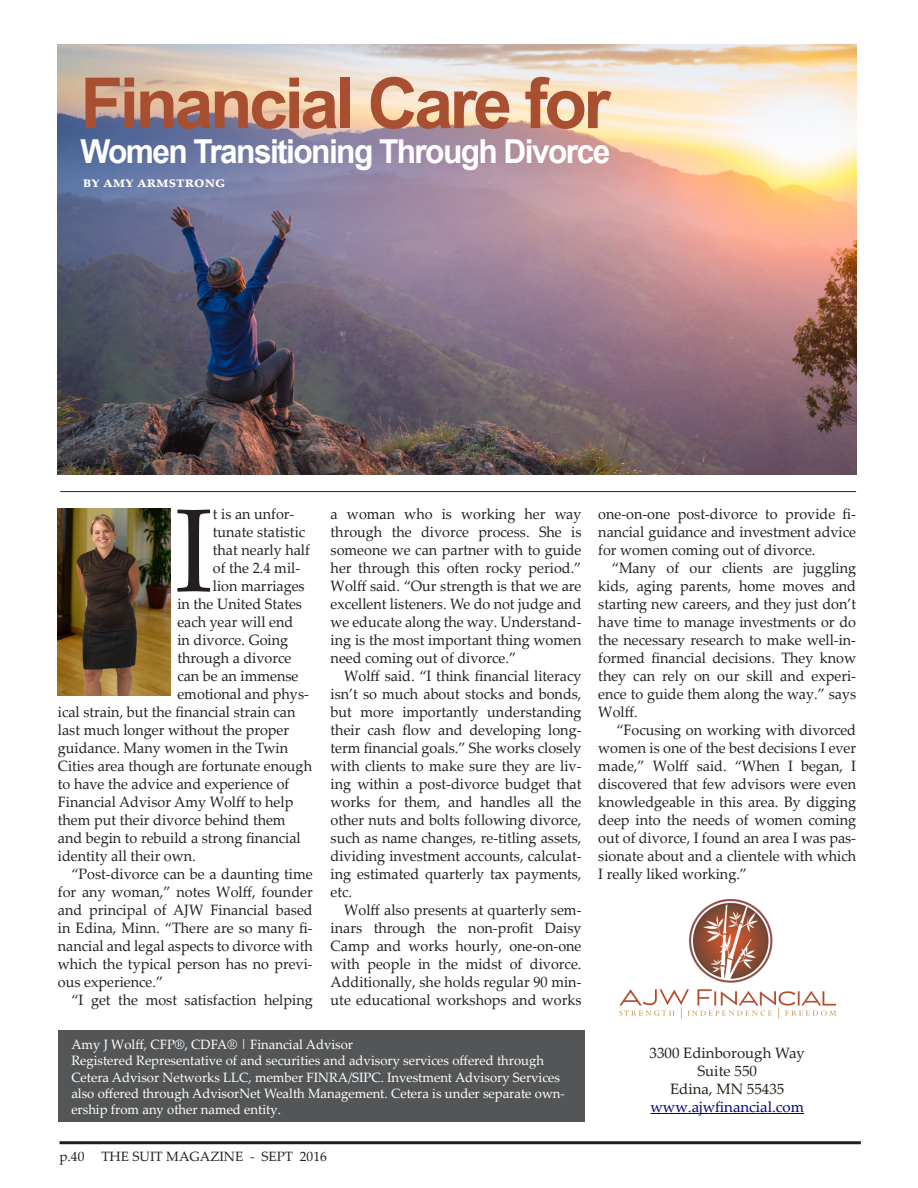
<style>
.page{position:relative;width:918px;height:1188px;background:#fff}
.page>*{position:absolute;margin:0;border:0;box-sizing:border-box;transform-origin:0 0}
.t1{font:118.35px "Palatino Linotype";color:#231f20;scale:.96 1}
.t2{font:700 70.5px "Arial";letter-spacing:-.05em;color:#a74f30}
.t3{font:700 33px "Arial";letter-spacing:-.05em;color:#fff;scale:.96 1}
.t4{font:700 16.5px "Palatino Linotype";color:#fff}
.t5{font:15px/18px "Palatino Linotype";color:#231f20;text-align:justify;scale:.96 1}
.t6{font:15px "Palatino Linotype";color:#231f20}
.t7{font:15px "Palatino Linotype";color:#000080}
.t8{font:13.5px/16.2px "Palatino Linotype";color:#fff}
.t9{font:13.5px "Palatino Linotype";color:#231f20}
</style>
<div class="page">
<div style="left:58px;top:1030px;width:526px;height:92px;background:#545557"></div>
<img style="left:58px;top:44px;width:798px;height:431px">
<hr style="left:650px;top:1113px;width:154px;height:1px;background:#000080">
<img style="left:619px;top:899px;width:218px;height:120px">
<hr style="left:59px;top:1141px;width:802px;height:3px;background:#231f20">
<img style="left:58px;top:508px;width:113px;height:188px">
<hr style="left:60px;top:491px;width:796px;height:1px;background:#231f20">
<p class="t2" style="left:80px;top:56px;width:532px">Financial Care for</p>
<p class="t3" style="left:80px;top:129px;width:554px">Women Transitioning Through Divorce</p>
<p class="t4" style="left:83px;top:169px;width:144px">by amy armstrong</p>
<p class="t1" style="left:175px;top:467px;width:41px">I</p>
<p class="t5" style="left:213px;top:505px;width:86px">t is an unfor-</p>
<p class="t5" style="left:213px;top:523px;width:98px">tunate statistic</p>
<p class="t5" style="left:213px;top:541px;width:103px">that nearly half</p>
<p class="t5" style="left:213px;top:559px;width:92px">of the 2.4 mil-</p>
<p class="t5" style="left:213px;top:577px;width:97px">lion marriages</p>
<p class="t5" style="left:177px;top:595px;width:131px">in the United States</p>
<p class="t5" style="left:177px;top:613px;width:122px">each year will end</p>
<p class="t5" style="left:177px;top:631px;width:117px">in divorce. Going</p>
<p class="t5" style="left:177px;top:649px;width:120px">through a divorce</p>
<p class="t5" style="left:177px;top:667px;width:128px">can be an immense</p>
<p class="t5" style="left:177px;top:685px;width:138px">emotional and phys-</p>
<p class="t5" style="left:58px;top:703px;width:249px">ical strain, but the financial strain can</p>
<p class="t5" style="left:58px;top:721px;width:242px">last much longer without the proper</p>
<p class="t5" style="left:58px;top:739px;width:241px">guidance. Many women in the Twin</p>
<p class="t5" style="left:58px;top:757px;width:266px">Cities area though are fortunate enough</p>
<p class="t5" style="left:58px;top:775px;width:243px">to have the advice and experience of</p>
<p class="t5" style="left:58px;top:793px;width:247px">Financial Advisor Amy Wolff to help</p>
<p class="t5" style="left:58px;top:811px;width:239px">them put their divorce behind them</p>
<p class="t5" style="left:58px;top:829px;width:255px">and begin to rebuild a strong financial</p>
<p class="t5" style="left:58px;top:847px;width:145px">identity all their own.</p>
<p class="t5" style="left:58px;top:865px;width:267px;text-indent:14px">“Post-divorce can be a daunting time for any woman,” notes Wolff, founder and principal of AJW Financial based in Edina, Minn. “There are so many fi&shy;nancial and legal aspects to divorce with which the typical person has no previ&shy;ous experience.”</p>
<p class="t5" style="left:71px;top:991px;width:253px">“I get the most satisfaction helping</p>
<p class="t5" style="left:331px;top:505px;width:263px">a woman who is working her way through the divorce process. She is someone we can partner with to guide her through this often rocky period.” Wolff said. “Our strength is that we are excellent listeners. We do not judge and we educate along the way. Understand&shy;ing is the most important thing women need coming out of divorce.”</p>
<p class="t5" style="left:331px;top:667px;width:263px;text-indent:14px">Wolff said. “I think financial literacy isn’t so much about stocks and bonds, but more importantly understanding their cash flow and developing long&shy;term financial goals.” She works closely with clients to make sure they are liv&shy;ing within a post-divorce budget that works for them, and handles all the other nuts and bolts following divorce, such as name changes, re-titling assets, dividing investment accounts, calculat&shy;ing estimated quarterly tax payments, etc.</p>
<p class="t5" style="left:331px;top:901px;width:263px;text-indent:14px">Wolff also presents at quarterly sem&shy;inars through the non-profit Daisy Camp and works hourly, one-on-one with people in the midst of divorce.<br>Additionally, she holds regular 90 min&shy;ute educational workshops and works</p>
<p class="t8" style="left:71px;top:1036px;width:283px">Amy J Wolff, CFP®, CDFA® | Financial Advisor</p>
<p class="t8" style="left:71px;top:1052px;width:495px">Registered Representative of and securities and advisory services offered through Cetera Advisor Networks LLC, member FINRA/SIPC. Investment Advisory Services also offered through AdvisorNet Wealth Management. Cetera is under separate own&shy;ership from any other named entity.</p>
<p class="t9" style="left:59px;top:1147px;width:26px">p.40</p>
<p class="t9" style="left:101px;top:1147px;width:227px">THE SUIT MAGAZINE - SEPT 2016</p>
<p class="t5" style="left:598px;top:505px;width:270px">one-on-one post-divorce to provide fi&shy;nancial guidance and investment advice for women coming out of divorce.</p>
<p class="t5" style="left:598px;top:559px;width:270px;text-indent:14px">“Many of our clients are juggling kids, aging parents, home moves and starting new careers, and they just don’t have time to manage investments or do the necessary research to make well-in&shy;formed financial decisions. They know they can rely on our skill and experi&shy;ence to guide them along the way.” says Wolff.</p>
<p class="t5" style="left:598px;top:721px;width:270px;text-indent:18px">“Focusing on working with divorced women is one of the best decisions I ever made,” Wolff said. “When I began, I discovered that few advisors were even knowledgeable in this area. By digging deep into the needs of women coming out of divorce, I found an area I was pas&shy;sionate about and a clientele with which I really liked working.”</p>
<p class="t6" style="left:650px;top:1042px;width:157px">3300 Edinborough Way</p>
<p class="t6" style="left:697px;top:1060px;width:61px">Suite 550</p>
<p class="t6" style="left:670px;top:1078px;width:116px">Edina, MN 55435</p>
<p class="t7" style="left:650px;top:1096px;width:155px">www.ajwfinancial.com</p>
</div>
